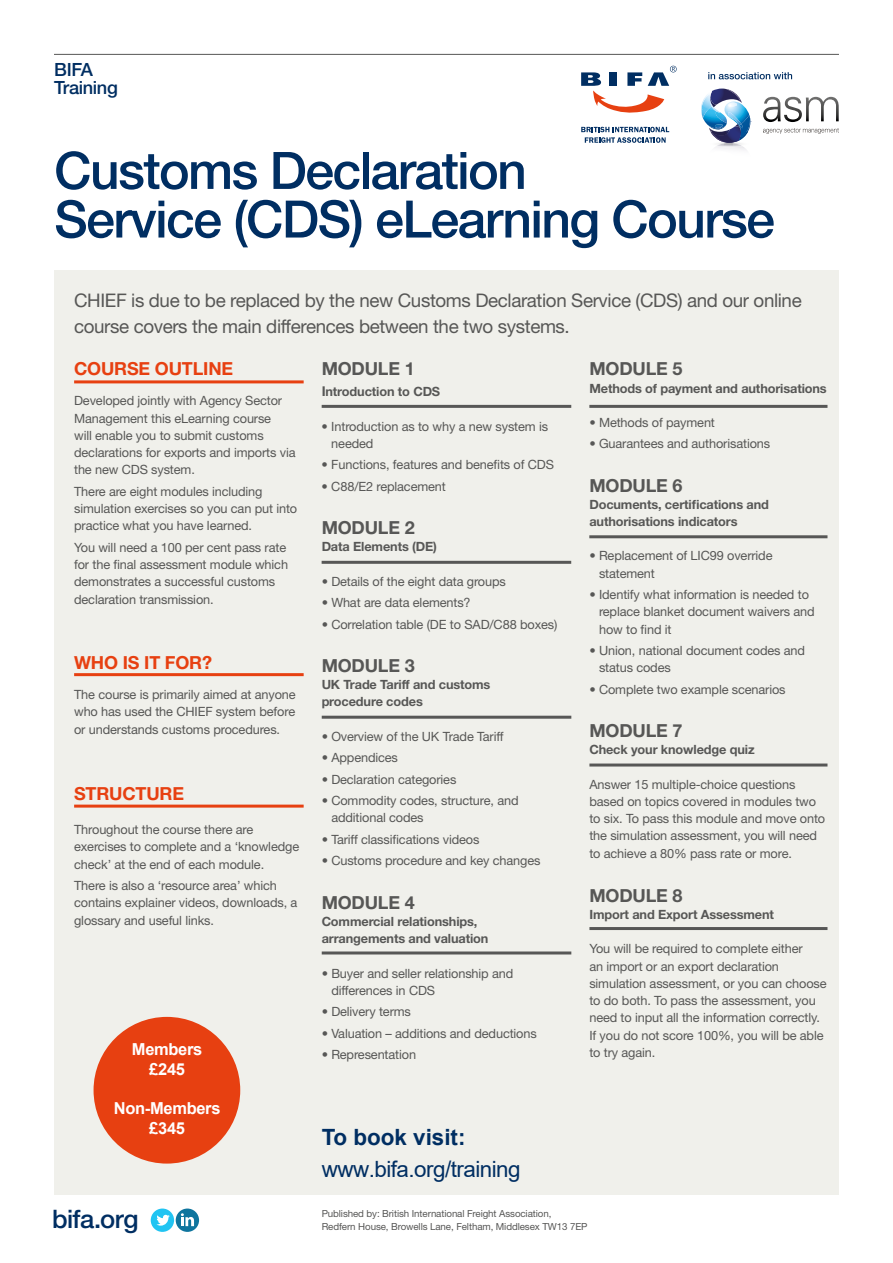
<style>
.page{position:relative;width:893px;height:1263px;background:#fff}
.page>*{position:absolute;margin:0;border:0;box-sizing:border-box;transform-origin:0 0}
.t1{font:500 51.6px/48.6px "Helvetica Neue LT Std";letter-spacing:-.03em;color:#002e62}
.t2{font:500 25.5px "Helvetica Neue LT Std";letter-spacing:-.02em;color:#002e62}
.t3{font:22.35px "Arial";letter-spacing:-.025em;color:#002e62}
.t4{font:700 22.35px "Arial";color:#002e62}
.t5{font:18.75px/26.2px "Helvetica Neue LT Std";letter-spacing:-.02em;color:#575756}
.t6{font:500 18.3px/18.3px "Helvetica Neue LT Std";letter-spacing:-.02em;color:#002e62}
.t7{font:700 18px "Helvetica Neue LT Std";letter-spacing:-.01em;color:#575756}
.t8{font:700 18px "Helvetica Neue LT Std";letter-spacing:-.01em;color:#e74011}
.t9{font:700 16.5px/19.8px "Arial";letter-spacing:-.02em;color:#fff;text-align:center}
.t10{font:12.75px/17.2px "Helvetica Neue LT Std";letter-spacing:-.01em;color:#575756}
.t11{font:700 12.75px/17.2px "Helvetica Neue LT Std";letter-spacing:-.01em;color:#575756}
.t12{font:9.75px/13.5px "Helvetica Neue LT Std";letter-spacing:-.01em;color:#575756}
.s1{font-size:13.5px}
</style>
<div class="page">
<div style="left:54px;top:270px;width:785px;height:924px;background:#f0f0eb"></div>
<hr style="left:54px;top:54px;width:785px;height:1px;background:#575756">
<hr style="left:74px;top:380px;width:230px;height:3px;background:#e74011">
<hr style="left:74px;top:673px;width:230px;height:3px;background:#e74011">
<hr style="left:74px;top:805px;width:230px;height:3px;background:#e74011">
<hr style="left:322px;top:405px;width:249px;height:3px;background:#575756">
<hr style="left:322px;top:561px;width:249px;height:3px;background:#575756">
<hr style="left:322px;top:716px;width:249px;height:3px;background:#575756">
<hr style="left:322px;top:951px;width:249px;height:3px;background:#575756">
<hr style="left:589px;top:405px;width:238px;height:3px;background:#575756">
<hr style="left:589px;top:535px;width:238px;height:3px;background:#575756">
<hr style="left:589px;top:763px;width:238px;height:3px;background:#575756">
<hr style="left:589px;top:927px;width:238px;height:3px;background:#575756">
<div style="left:176px;top:1208px;width:23px;height:24px;background:#0f759e;border-radius:50%"></div>
<svg style="left:181px;top:1213px;width:13px;height:13px"></svg>
<div style="left:151px;top:1208px;width:23px;height:24px;background:#21c4f2;border-radius:50%"></div>
<svg style="left:156px;top:1215px;width:14px;height:10px"></svg>
<svg style="left:708px;top:72px;width:84px;height:7px"></svg>
<svg style="left:701px;top:89px;width:50px;height:61px"></svg>
<svg style="left:763px;top:97px;width:76px;height:25px"></svg>
<svg style="left:763px;top:128px;width:76px;height:6px"></svg>
<svg style="left:581px;top:127px;width:88px;height:16px"></svg>
<svg style="left:581px;top:66px;width:96px;height:47px"></svg>
<div style="left:94px;top:1017px;width:146px;height:146px;background:#e74011;border-radius:50%"></div>
<h3 class="t6" style="left:54px;top:60px;width:65px">BIFA<br>Training</h3>
<h1 class="t1" style="left:54px;top:146px;width:722px">Customs Declaration<br>Service (CDS) eLearning Course</h1>
<h3 class="t5" style="left:74px;top:287px;width:729px">CHIEF is due to be replaced by the new Customs Declaration Service (CDS) and our online course covers the main differences between the two systems.</h3>
<h3 class="t8" style="left:74px;top:358px;width:161px">COURSE OUTLINE</h3>
<p class="t10" style="left:74px;top:392px;width:223px">Developed jointly with Agency Sector Management this eLearning course<br>will enable you to submit customs declarations for exports and imports via the new CDS system.</p>
<p class="t10" style="left:74px;top:483px;width:225px">There are eight modules including simulation exercises so you can put into practice what you have learned.</p>
<p class="t10" style="left:74px;top:539px;width:215px">You will need a 100 per cent pass rate for the final assessment module which demonstrates a successful customs declaration transmission.</p>
<h3 class="t7" style="left:322px;top:358px;width:95px">MODULE 1</h3>
<p class="t11" style="left:322px;top:383px;width:120px"><span class="s1">I</span>ntroduction to CDS</p>
<p class="t10" style="left:331px;top:417px;width:218px;text-indent:-10px">• Introduction as to why a new system is needed</p>
<p class="t10" style="left:322px;top:456px;width:234px">• Functions, features and benefits of CDS</p>
<p class="t10" style="left:322px;top:478px;width:126px">• C88/E2 replacement</p>
<h3 class="t7" style="left:322px;top:517px;width:95px">MODULE 2</h3>
<p class="t11" style="left:322px;top:538px;width:117px">Data Elements (DE)</p>
<p class="t10" style="left:322px;top:572px;width:186px">• Details of the eight data groups</p>
<p class="t10" style="left:322px;top:594px;width:151px">• What are data elements?</p>
<p class="t10" style="left:322px;top:615px;width:237px">• Correlation table (DE to SAD/C88 boxes)</p>
<h3 class="t7" style="left:322px;top:654px;width:95px">MODULE 3</h3>
<p class="t11" style="left:322px;top:676px;width:170px">UK Trade Tariff and customs procedure codes</p>
<p class="t10" style="left:322px;top:727px;width:183px">• Overview of the UK Trade Tariff</p>
<p class="t10" style="left:322px;top:749px;width:78px">• Appendices</p>
<p class="t10" style="left:322px;top:770px;width:136px">• Declaration categories</p>
<p class="t10" style="left:331px;top:792px;width:189px;text-indent:-10px">• Commodity codes, structure, and additional codes</p>
<p class="t10" style="left:322px;top:831px;width:159px">• Tariff classifications videos</p>
<p class="t10" style="left:322px;top:852px;width:220px">• Customs procedure and key changes</p>
<h3 class="t7" style="left:322px;top:891px;width:95px">MODULE 4</h3>
<p class="t11" style="left:322px;top:912px;width:168px">Commercial relationships, arrangements and valuation</p>
<p class="t10" style="left:331px;top:964px;width:184px;text-indent:-10px">• Buyer and seller relationship and differences in CDS</p>
<p class="t10" style="left:322px;top:1003px;width:91px">• Delivery terms</p>
<p class="t10" style="left:322px;top:1024px;width:217px">• Valuation – additions and deductions</p>
<p class="t10" style="left:322px;top:1046px;width:96px">• Representation</p>
<h3 class="t7" style="left:589px;top:358px;width:95px">MODULE 5</h3>
<p class="t11" style="left:589px;top:379px;width:239px">Methods of payment and authorisations</p>
<p class="t10" style="left:589px;top:414px;width:127px">• Methods of payment</p>
<p class="t10" style="left:589px;top:435px;width:182px">• Guarantees and authorisations</p>
<h3 class="t7" style="left:589px;top:474px;width:95px">MODULE 6</h3>
<p class="t11" style="left:589px;top:495px;width:181px">Documents, certifications and authorisations indicators</p>
<p class="t10" style="left:599px;top:547px;width:175px;text-indent:-10px">• Replacement of LIC99 override statement</p>
<p class="t10" style="left:599px;top:586px;width:217px;text-indent:-10px">• Identify what information is needed to replace blanket document waivers and how to find it</p>
<p class="t10" style="left:599px;top:642px;width:208px;text-indent:-10px">• Union, national document codes and status codes</p>
<p class="t10" style="left:589px;top:681px;width:198px">• Complete two example scenarios</p>
<h3 class="t7" style="left:589px;top:720px;width:95px">MODULE 7</h3>
<p class="t11" style="left:589px;top:741px;width:167px">Check your knowledge quiz</p>
<p class="t10" style="left:589px;top:775px;width:237px">Answer 15 multiple-choice questions based on topics covered in modules two to six. To pass this module and move onto the simulation assessment, you will need to achieve a 80% pass rate or more.</p>
<h3 class="t7" style="left:589px;top:884px;width:95px">MODULE 8</h3>
<p class="t11" style="left:589px;top:905px;width:186px">Import and Export Assessment</p>
<p class="t10" style="left:589px;top:940px;width:239px">You will be required to complete either<br>an import or an export declaration simulation assessment, or you can choose to do both. To pass the assessment, you need to input all the information correctly.<br>If you do not score 100%, you will be able</p>
<h3 class="t8" style="left:74px;top:652px;width:139px">WHO IS IT FOR?</h3>
<p class="t10" style="left:74px;top:686px;width:223px;line-height:17.7px;text-align:justify">The course is primarily aimed at anyone who has used the CHIEF system before or understands customs procedures.</p>
<h3 class="t8" style="left:74px;top:782px;width:111px">STRUCTURE</h3>
<p class="t10" style="left:74px;top:821px;width:227px">Throughout the course there are exercises to complete and a ‘knowledge check’ at the end of each module.</p>
<p class="t10" style="left:74px;top:877px;width:225px">There is also a ‘resource area’ which contains explainer videos, downloads, a glossary and useful links.</p>
<p class="t9" style="left:132px;top:1039px;width:72px">Members</p>
<p class="t10" style="left:589px;top:1043px;width:68px">to try again.</p>
<p class="t9" style="left:149px;top:1059px;width:37px">£245</p>
<p class="t9" style="left:114px;top:1099px;width:108px">Non-Members £345</p>
<h3 class="t4" style="left:322px;top:1121px;width:145px">To book visit:</h3>
<h3 class="t3" style="left:322px;top:1154px;width:200px">www.bifa.org/training</h3>
<h2 class="t2" style="left:52px;top:1203px;width:88px">bifa.org</h2>
<p class="t12" style="left:322px;top:1206px;width:267px">Published by: British International Freight Association,<br>Redfern House, Browells Lane, Feltham, Middlesex TW13 7EP</p>
</div>
